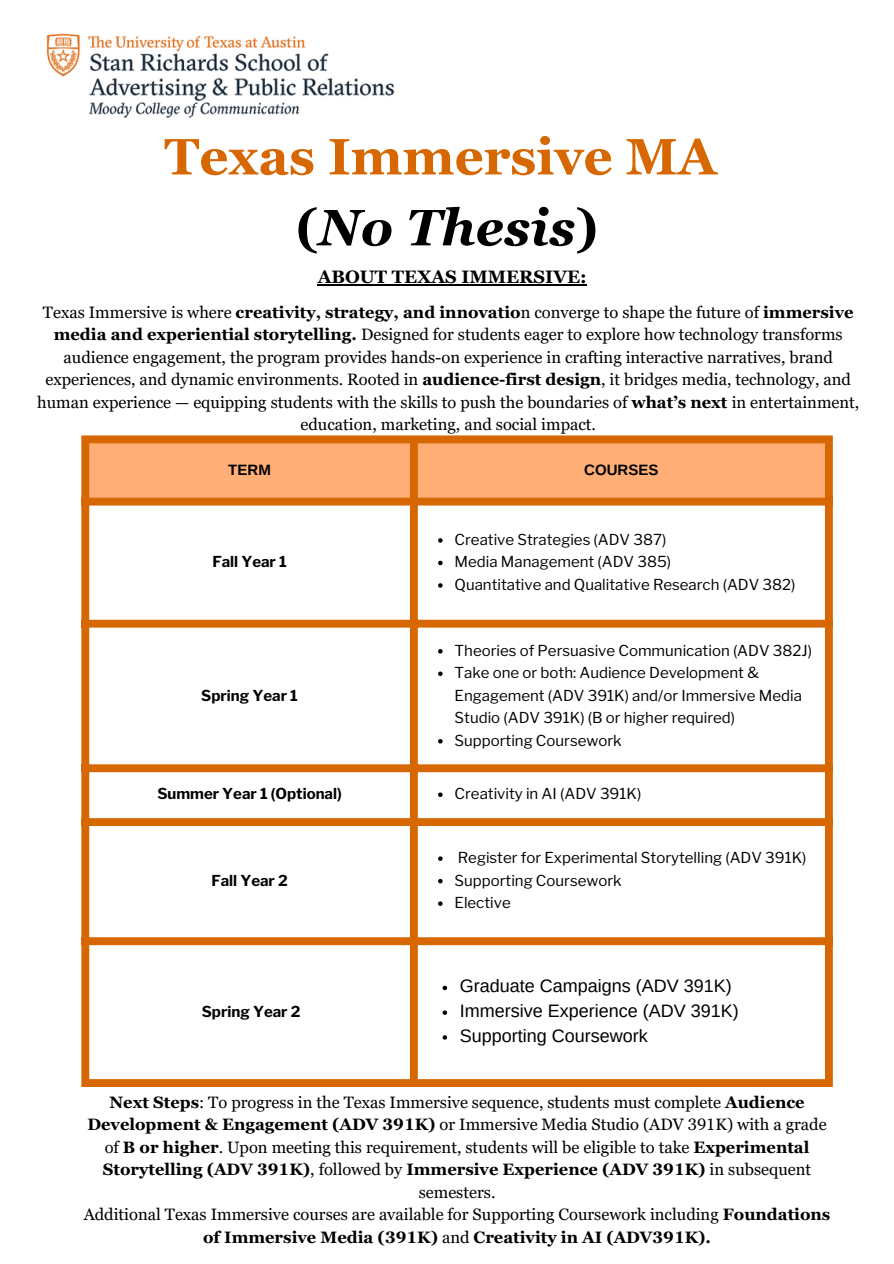
<style>
.page{position:relative;width:894px;height:1264px;background:#fff}
.page>*{position:absolute;margin:0;border:0;box-sizing:border-box;transform-origin:0 0}
.t1{font:700 51px/70.8px "Georgia Pro";color:#d76700;text-align:center}
.t2{font:18px "Arimo";color:#000}
.t3{font:700 18px "Georgia Pro";color:#000}
.t4{font:16.5px/22.5px "Georgia Pro";color:#000;text-align:center}
.t5{font:15px/22.5px "Libre Franklin";color:#000}
.t6{font:700 15px "Libre Franklin";color:#000}
.t7{font:700 15px "Arimo";color:#000}
.s1{color:#000}
.s2{font-style:italic;color:#000}
.s3{font-weight:700}
</style>
<div class="page">
<div style="left:89px;top:443px;width:735px;height:54px;background:#ffae75"></div>
<svg style="left:89px;top:505px;width:735px;height:574px"></svg>
<svg style="left:438px;top:538px;width:4px;height:4px"></svg>
<svg style="left:438px;top:560px;width:4px;height:5px"></svg>
<svg style="left:438px;top:583px;width:4px;height:4px"></svg>
<svg style="left:438px;top:649px;width:4px;height:4px"></svg>
<svg style="left:438px;top:671px;width:4px;height:5px"></svg>
<svg style="left:438px;top:739px;width:4px;height:4px"></svg>
<svg style="left:438px;top:792px;width:4px;height:5px"></svg>
<svg style="left:438px;top:856px;width:4px;height:4px"></svg>
<svg style="left:438px;top:878px;width:4px;height:5px"></svg>
<svg style="left:438px;top:901px;width:4px;height:4px"></svg>
<svg style="left:442px;top:985px;width:5px;height:5px"></svg>
<svg style="left:442px;top:1010px;width:5px;height:4px"></svg>
<svg style="left:442px;top:1035px;width:5px;height:4px"></svg>
<div style="left:81px;top:443px;width:8px;height:636px;background:#d76700"></div>
<div style="left:410px;top:443px;width:7px;height:636px;background:#d76700"></div>
<div style="left:824px;top:443px;width:8px;height:636px;background:#d76700"></div>
<div style="left:81px;top:435px;width:751px;height:8px;background:#d76700"></div>
<div style="left:81px;top:497px;width:751px;height:8px;background:#d76700"></div>
<div style="left:81px;top:619px;width:751px;height:8px;background:#d76700"></div>
<div style="left:81px;top:764px;width:751px;height:8px;background:#d76700"></div>
<div style="left:81px;top:818px;width:751px;height:8px;background:#d76700"></div>
<div style="left:81px;top:937px;width:751px;height:8px;background:#d76700"></div>
<div style="left:81px;top:1079px;width:751px;height:7px;background:#d76700"></div>
<hr style="left:318px;top:284px;width:268px;height:1px;background:#000">
<img style="left:46px;top:33px;width:349px;height:85px">
<p class="t1" style="left:164px;top:121px;width:553px">Texas Immersive MA <span class="s1">(</span><span class="s2">No Thesis</span><span class="s1">)</span></p>
<p class="t3" style="left:318px;top:266px;width:270px">ABOUT TEXAS IMMERSIVE:</p>
<p class="t4" style="left:37px;top:301px;width:823px">Texas Immersive is where <span class="s3">creativity, strategy, and innovatio</span>n converge to shape the future of <span class="s3">immersive media and experiential storytelling.</span> Designed for students eager to explore how technology transforms audience engagement, the program provides hands-on experience in crafting interactive narratives, brand experiences, and dynamic environments. Rooted in <span class="s3">audience-first design</span>, it bridges media, technology, and human experience — equipping students with the skills to push the boundaries of <span class="s3">what’s next</span> in entertainment, education, marketing, and social impact.</p>
<h1 class="t7" style="left:228px;top:461px;width:44px">TERM</h1>
<h2 class="t7" style="left:584px;top:461px;width:76px">COURSES</h2>
<p class="t6" style="left:212px;top:553px;width:76px">Fall Year 1</p>
<p class="t6" style="left:201px;top:686px;width:98px">Spring Year 1</p>
<p class="t5" style="left:454px;top:528px;width:213px">Creative Strategies (ADV 387)</p>
<p class="t5" style="left:454px;top:551px;width:218px">Media Management (ADV 385)</p>
<p class="t5" style="left:454px;top:573px;width:342px">Quantitative and Qualitative Research (ADV 382)</p>
<p class="t5" style="left:454px;top:639px;width:359px">Theories of Persuasive Communication (ADV 382J)</p>
<p class="t5" style="left:454px;top:661px;width:349px">Take one or both: Audience Development &amp;<br>Engagement (ADV 391K) and/or Immersive Media<br>Studio (ADV 391K) (B or higher required)</p>
<p class="t5" style="left:454px;top:729px;width:168px">Supporting Coursework</p>
<p class="t6" style="left:157px;top:784px;width:186px">Summer Year 1 (Optional)</p>
<p class="t5" style="left:454px;top:782px;width:188px">Creativity in AI (ADV 391K)</p>
<p class="t6" style="left:211px;top:871px;width:78px">Fall Year 2</p>
<p class="t6" style="left:202px;top:1002px;width:100px">Spring Year 2</p>
<p class="t5" style="left:457px;top:846px;width:350px">Register for Experimental Storytelling (ADV 391K)</p>
<p class="t5" style="left:454px;top:869px;width:168px">Supporting Coursework</p>
<p class="t5" style="left:454px;top:891px;width:58px">Elective</p>
<p class="t2" style="left:459px;top:976px;width:273px">Graduate Campaigns (ADV 391K)</p>
<p class="t2" style="left:459px;top:1000px;width:280px">Immersive Experience (ADV 391K)</p>
<p class="t2" style="left:459px;top:1025px;width:190px">Supporting Coursework</p>
<p class="t4" style="left:87px;top:1090px;width:740px"><span class="s3">Next Steps</span>: To progress in the Texas Immersive sequence, students must complete <span class="s3">Audience Development &amp; Engagement (ADV 391K)</span> or Immersive Media Studio (ADV 391K) with a grade of <span class="s3">B or higher</span>. Upon meeting this requirement, students will be eligible to take <span class="s3">Experimental Storytelling (ADV 391K)</span>, followed by <span class="s3">Immersive Experience (ADV 391K)</span> in subsequent semesters.</p>
<p class="t4" style="left:84px;top:1203px;width:748px">Additional Texas Immersive courses are available for Supporting Coursework including <span class="s3">Foundations of Immersive Media (391K)</span> and <span class="s3">Creativity in AI (ADV391K).</span></p>
</div>
